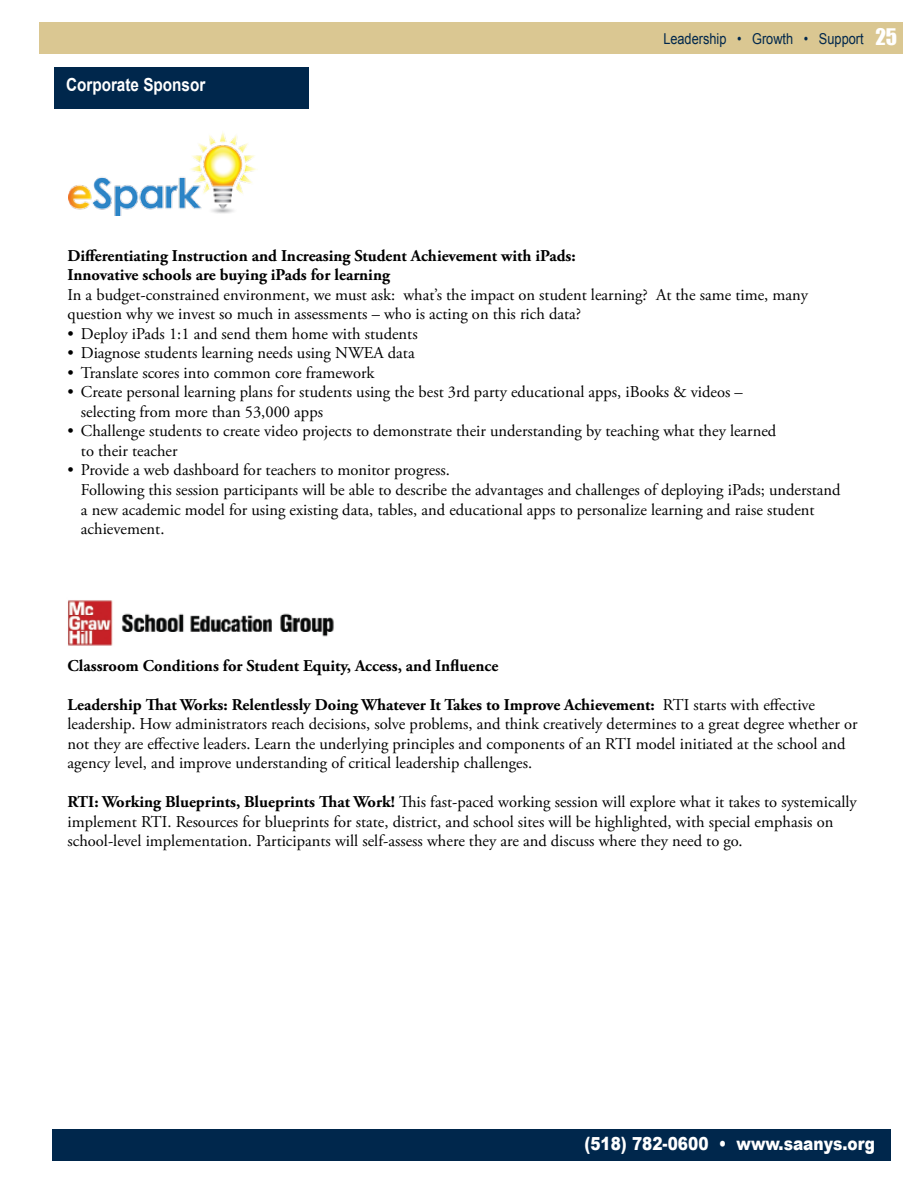
<style>
.page{position:relative;width:918px;height:1188px;background:#fff}
.page>*{position:absolute;margin:0;border:0;box-sizing:border-box;transform-origin:0 0}
.t1{font:900 18px "Arial";color:#fff;scale:.85 1}
.t2{font:700 18px "Arial";color:#fff;scale:.85 1}
.t3{font:16.5px/19.5px "Adobe Garamond Pro";color:#000}
.t4{font:700 16.5px/19.5px "Adobe Garamond Pro";color:#000}
.t5{font:15px "Arial";color:#00274c;scale:.85 1}
.s1{font-family:"Impact";font-size:21px;color:#fff}
.s2{font-weight:700}
</style>
<div class="page">
<div style="left:52px;top:1130px;width:839px;height:31px;background:#00274c"></div>
<div style="left:54px;top:68px;width:255px;height:42px;background:#00274c"></div>
<div style="left:39px;top:22px;width:864px;height:32px;background:#dac792"></div>
<img style="left:68px;top:132px;width:189px;height:83px">
<img style="left:68px;top:600px;width:266px;height:46px">
<p class="t2" style="left:66px;top:73px;width:166px">Corporate Sponsor</p>
<p class="t5" style="left:663px;top:29px;width:277px">Leadership • Growth • Support <span class="s1">25</span></p>
<p class="t4" style="left:67px;top:246px;width:510px">Differentiating Instruction and Increasing Student Achievement with iPads:<br>Innovative schools are buying iPads for learning</p>
<p class="t3" style="left:67px;top:286px;width:742px">In a budget-constrained environment, we must ask: what’s the impact on student learning? At the same time, many question why we invest so much in assessments – who is acting on this rich data?</p>
<p class="t3" style="left:67px;top:325px;width:352px">• Deploy iPads 1:1 and send them home with students</p>
<p class="t3" style="left:67px;top:344px;width:349px">• Diagnose students learning needs using NWEA data</p>
<p class="t3" style="left:67px;top:364px;width:308px">• Translate scores into common core framework</p>
<p class="t3" style="left:81px;top:383px;width:663px;text-indent:-13px">• Create personal learning plans for students using the best 3rd party educational apps, iBooks &amp; videos – selecting from more than 53,000 apps</p>
<p class="t3" style="left:81px;top:422px;width:697px;text-indent:-13px">• Challenge students to create video projects to demonstrate their understanding by teaching what they learned to their teacher</p>
<p class="t3" style="left:81px;top:461px;width:761px;text-indent:-13px">• Provide a web dashboard for teachers to monitor progress.<br>Following this session participants will be able to describe the advantages and challenges of deploying iPads; understand a new academic model for using existing data, tables, and educational apps to personalize learning and raise student achievement.</p>
<p class="t4" style="left:67px;top:656px;width:432px">Classroom Conditions for Student Equity, Access, and Influence</p>
<p class="t3" style="left:67px;top:695px;width:792px"><span class="s2">Leadership That Works: Relentlessly Doing Whatever It Takes to Improve Achievement:</span> RTI starts with effective leadership. How administrators reach decisions, solve problems, and think creatively determines to a great degree whether or not they are effective leaders. Learn the underlying principles and components of an RTI model initiated at the school and agency level, and improve understanding of critical leadership challenges.</p>
<p class="t3" style="left:67px;top:793px;width:791px"><span class="s2">RTI: Working Blueprints, Blueprints That Work!</span> This fast-paced working session will explore what it takes to systemically implement RTI. Resources for blueprints for state, district, and school sites will be highlighted, with special emphasis on school-level implementation. Participants will self-assess where they are and discuss where they need to go.</p>
<p class="t1" style="left:584px;top:1130px;width:343px">(518) 782-0600 • www.saanys.org</p>
</div>
